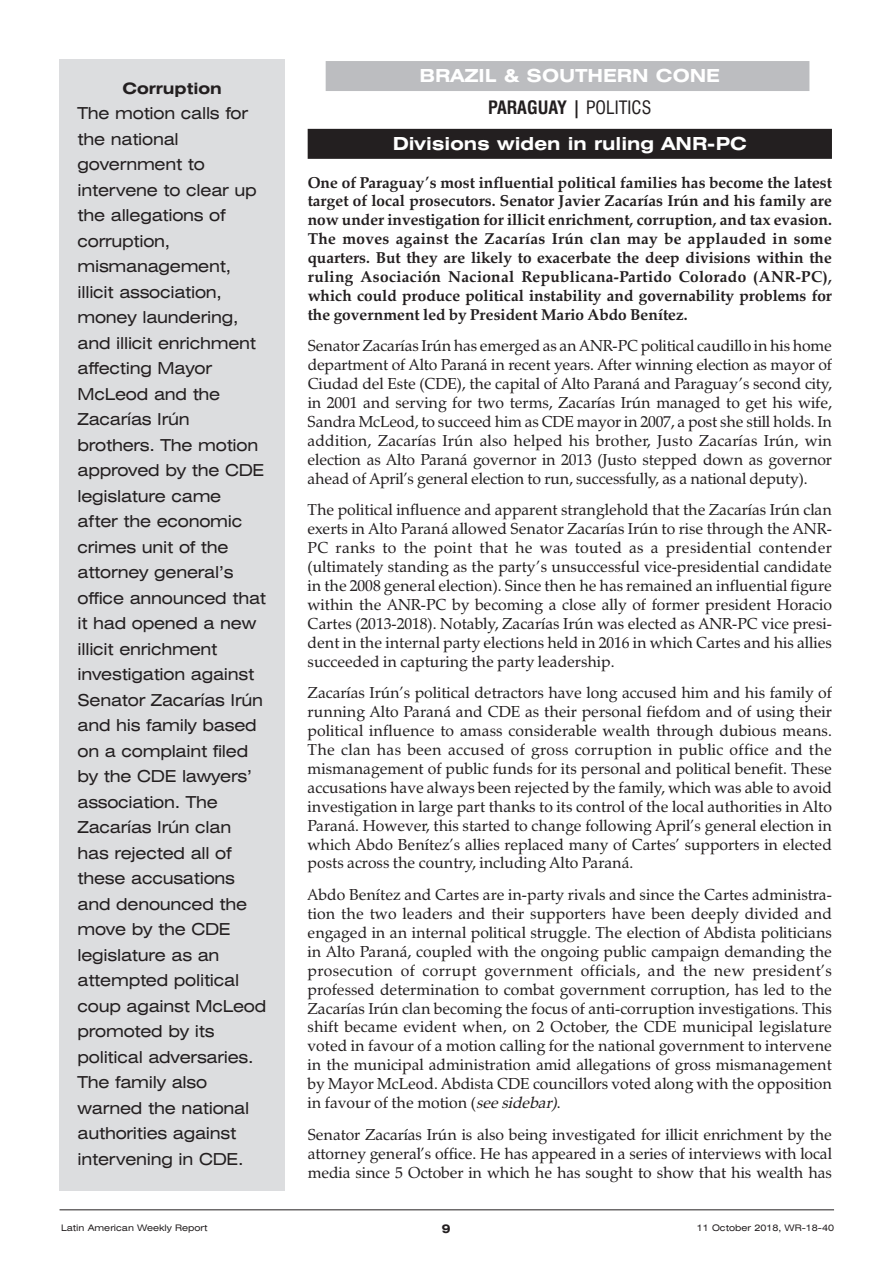
<style>
.page{position:relative;width:893px;height:1263px;background:#fff}
.page>*{position:absolute;margin:0;border:0;box-sizing:border-box;transform-origin:0 0}
.t1{font:700 expanded 18px/32.4px "Swiss 721 BT";color:#fff;text-align:center}
.t2{font:expanded 16.5px/25.5px "Swiss 721 BT";letter-spacing:-.015em;color:#231f20}
.t3{font:15.75px/18.9px "Zapf Calligraphic 801 BT";color:#231f20;text-align:justify}
.t4{font:700 15.75px/18.9px "Zapf Calligraphic 801 BT";color:#231f20;text-align:justify}
.t5{font:700 expanded 15.75px "Swiss 721 BT";color:#231f20}
.t6{font:700 expanded 12px "Swiss 721 BT";color:#231f20}
.t7{font:expanded 9px "Swiss 721 BT";color:#231f20}
.s1{font-stretch:condensed;color:#231f20}
.s2{font-weight:400;font-stretch:condensed;color:#231f20}
.s3{font-style:italic}
</style>
<div class="page">
<div style="left:326px;top:61px;width:483px;height:30px;background:#bcbdc0"></div>
<div style="left:308px;top:129px;width:524px;height:30px;background:#231f20"></div>
<div style="left:60px;top:60px;width:225px;height:1131px;background:#dcdddf"></div>
<hr style="left:60px;top:1209px;width:774px;height:1px;background:#231f20">
<p class="t5" style="left:123px;top:79px;width:101px">Corruption</p>
<p class="t2" style="left:78px;top:101px;width:190px">The motion calls for the national government to intervene to clear up the allegations of corruption, mismanagement, illicit association, money laundering, and illicit enrichment affecting Mayor<br>McLeod and the<br>Zacarías Irún brothers. The motion approved by the CDE legislature came<br>after the economic crimes unit of the attorney general’s office announced that it had opened a new illicit enrichment investigation against<br>Senator Zacarías Irún and his family based on a complaint filed by the CDE lawyers’ association. The<br>Zacarías Irún clan has rejected all of these accusations and denounced the move by the CDE legislature as an attempted political coup against McLeod promoted by its political adversaries.<br>The family also warned the national authorities against intervening in CDE.</p>
<p class="t1" style="left:420px;top:60px;width:302px">BRAZIL &amp; SOUTHERN CONE<br><span class="s1">PARAGUAY |</span> <span class="s2">POLITICS</span></p>
<p class="t1" style="left:393px;top:127px;width:356px">Divisions widen in ruling ANR-PC</p>
<p class="t4" style="left:308px;top:173px;width:526px">One of Paraguay’s most influential political families has become the latest target of local prosecutors. Senator Javier Zacarías Irún and his family are now under investigation for illicit enrichment, corruption, and tax evasion.<br>The moves against the Zacarías Irún clan may be applauded in some quarters. But they are likely to exacerbate the deep divisions within the ruling Asociación Nacional Republicana-Partido Colorado (ANR-PC), which could produce political instability and governability problems for the government led by President Mario Abdo Benítez.</p>
<p class="t3" style="left:308px;top:337px;width:526px">Senator Zacarías Irún has emerged as an ANR-PC political caudillo in his home department of Alto Paraná in recent years. After winning election as mayor of Ciudad del Este (CDE), the capital of Alto Paraná and Paraguay’s second city, in 2001 and serving for two terms, Zacarías Irún managed to get his wife, Sandra McLeod, to succeed him as CDE mayor in 2007, a post she still holds. In addition, Zacarías Irún also helped his brother, Justo Zacarías Irún, win election as Alto Paraná governor in 2013 (Justo stepped down as governor ahead of April’s general election to run, successfully, as a national deputy).</p>
<p class="t3" style="left:308px;top:501px;width:526px">The political influence and apparent stranglehold that the Zacarías Irún clan exerts in Alto Paraná allowed Senator Zacarías Irún to rise through the ANR-PC ranks to the point that he was touted as a presidential contender (ultimately standing as the party’s unsuccessful vice-presidential candidate in the 2008 general election). Since then he has remained an influential figure within the ANR-PC by becoming a close ally of former president Horacio Cartes (2013-2018). Notably, Zacarías Irún was elected as ANR-PC vice presi&shy;dent in the internal party elections held in 2016 in which Cartes and his allies succeeded in capturing the party leadership.</p>
<p class="t3" style="left:308px;top:683px;width:526px">Zacarías Irún’s political detractors have long accused him and his family of running Alto Paraná and CDE as their personal fiefdom and of using their political influence to amass considerable wealth through dubious means.<br>The clan has been accused of gross corruption in public office and the mismanagement of public funds for its personal and political benefit. These accusations have always been rejected by the family, which was able to avoid investigation in large part thanks to its control of the local authorities in Alto Paraná. However, this started to change following April’s general election in which Abdo Benítez’s allies replaced many of Cartes’ supporters in elected posts across the country, including Alto Paraná.</p>
<p class="t3" style="left:308px;top:885px;width:526px">Abdo Benítez and Cartes are in-party rivals and since the Cartes administra&shy;tion the two leaders and their supporters have been deeply divided and engaged in an internal political struggle. The election of Abdista politicians in Alto Paraná, coupled with the ongoing public campaign demanding the prosecution of corrupt government officials, and the new president’s professed determination to combat government corruption, has led to the Zacarías Irún clan becoming the focus of anti-corruption investigations. This shift became evident when, on 2 October, the CDE municipal legislature voted in favour of a motion calling for the national government to intervene in the municipal administration amid allegations of gross mismanagement by Mayor McLeod. Abdista CDE councillors voted along with the opposition in favour of the motion (<span class="s3">seesidebar)</span>.</p>
<p class="t3" style="left:308px;top:1125px;width:526px">Senator Zacarías Irún is also being investigated for illicit enrichment by the attorney general’s office. He has appeared in a series of interviews with local media since 5 October in which he has sought to show that his wealth has</p>
<p class="t7" style="left:61px;top:1223px;width:148px">Latin American Weekly Report</p>
<p class="t6" style="left:442px;top:1221px;width:10px">9</p>
<p class="t7" style="left:697px;top:1223px;width:139px">11 October 2018, WR-18-40</p>
</div>
